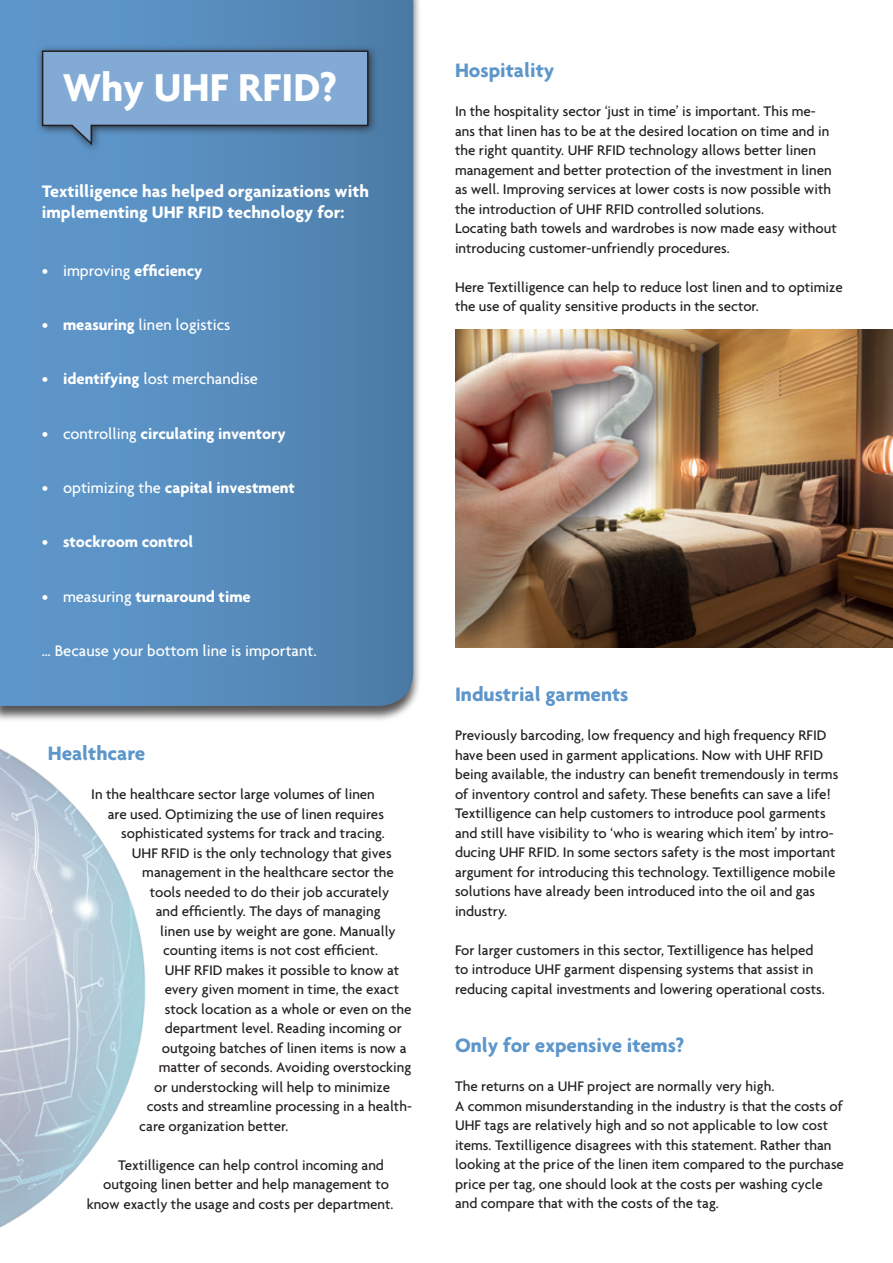
<style>
.page{position:relative;width:893px;height:1263px;background:#fff}
.page>*{position:absolute;margin:0;border:0;box-sizing:border-box;transform-origin:0 0}
.t1{font:700 42px "Agenda";color:#fff}
.t2{font:700 21px "Agenda";color:#5d96ca}
.t3{font:700 18px/21.3px "Agenda";color:#fff}
.t4{font:500 16.5px "Agenda";color:#fff}
.t5{font:700 16.5px "Agenda";color:#fff}
.t6{font:500 15px/19.5px "Agenda";color:#231f20}
.s1{font-weight:700}
.s2{font-weight:500}
</style>
<div class="page">
<img style="left:0;top:748px;width:146px;height:480px">
<div style="left:0;top:0;width:422px;height:722px;background:#231f20;opacity:.75"></div>
<svg style="left:0;top:0;width:413px;height:706px;background:#568cbc"></svg>
<div style="left:35px;top:44px;width:343px;height:110px;background:#231f20;opacity:.75"></div>
<svg style="left:40px;top:50px;width:329px;height:97px;background:#749cc6"></svg>
<img style="left:455px;top:330px;width:438px;height:318px">
<p class="t1" style="left:63px;top:62px;width:276px">Why UHF RFID?</p>
<p class="t2" style="left:455px;top:57px;width:101px">Hospitality</p>
<p class="t6" style="left:455px;top:101px;width:378px">In the hospitality sector ‘just in time’ is important. This me&shy;ans that linen has to be at the desired location on time and in the right quantity. UHF RFID technology allows better linen management and better protection of the investment in linen as well. Improving services at lower costs is now possible with the introduction of UHF RFID controlled solutions.</p>
<p class="t6" style="left:455px;top:218px;width:383px">Locating bath towels and wardrobes is now made easy without introducing customer-unfriendly procedures.</p>
<p class="t6" style="left:455px;top:277px;width:389px">Here Textilligence can help to reduce lost linen and to optimize the use of quality sensitive products in the sector.</p>
<p class="t3" style="left:42px;top:180px;width:329px">Textilligence has helped organizations with implementing UHF RFID technology for:</p>
<p class="t4" style="left:42px;top:260px;width:162px">• improving <span class="s1">efficiency</span></p>
<p class="t4" style="left:42px;top:315px;width:190px">• <span class="s1">measuring</span> linen logistics</p>
<p class="t4" style="left:42px;top:369px;width:218px">• <span class="s1">identifying</span> lost merchandise</p>
<p class="t5" style="left:42px;top:423px;width:245px"><span class="s2">• controlling</span> circulating inventory</p>
<p class="t5" style="left:42px;top:478px;width:255px"><span class="s2">• optimizing the</span> capital investment</p>
<p class="t5" style="left:42px;top:532px;width:153px"><span class="s2">•</span> stockroom control</p>
<p class="t5" style="left:42px;top:586px;width:211px"><span class="s2">• measuring</span> turnaround time</p>
<p class="t4" style="left:42px;top:640px;width:276px">… Because your bottom line is important.</p>
<p class="t2" style="left:48px;top:740px;width:99px">Healthcare</p>
<p class="t6" style="left:91px;top:784px;width:285px">In the healthcare sector large volumes of linen</p>
<p class="t6" style="left:108px;top:804px;width:278px">are used. Optimizing the use of linen requires</p>
<p class="t6" style="left:121px;top:823px;width:265px">sophisticated systems for track and tracing.</p>
<p class="t6" style="left:132px;top:843px;width:261px">UHF RFID is the only technology that gives</p>
<p class="t6" style="left:142px;top:862px;width:253px">management in the healthcare sector the</p>
<p class="t6" style="left:150px;top:882px;width:241px">tools needed to do their job accurately</p>
<p class="t6" style="left:156px;top:901px;width:226px">and efficiently. The days of managing</p>
<p class="t6" style="left:160px;top:921px;width:237px">linen use by weight are gone. Manually</p>
<p class="t6" style="left:163px;top:940px;width:216px">counting items is not cost efficient.</p>
<p class="t6" style="left:165px;top:960px;width:236px">UHF RFID makes it possible to know at</p>
<p class="t6" style="left:165px;top:979px;width:236px">every given moment in time, the exact</p>
<p class="t6" style="left:165px;top:999px;width:248px">stock location as a whole or even on the</p>
<p class="t6" style="left:165px;top:1018px;width:238px">department level. Reading incoming or</p>
<p class="t6" style="left:162px;top:1038px;width:246px">outgoing batches of linen items is now a</p>
<p class="t6" style="left:159px;top:1057px;width:254px">matter of seconds. Avoiding overstocking</p>
<p class="t6" style="left:154px;top:1077px;width:237px">or understocking will help to minimize</p>
<p class="t6" style="left:147px;top:1096px;width:267px">costs and streamline processing in a health-</p>
<p class="t6" style="left:139px;top:1116px;width:150px">care organization better.</p>
<p class="t6" style="left:118px;top:1155px;width:267px">Textilligence can help control incoming and</p>
<p class="t6" style="left:103px;top:1174px;width:287px">outgoing linen better and help management to</p>
<p class="t6" style="left:87px;top:1194px;width:308px">know exactly the usage and costs per department.</p>
<p class="t2" style="left:455px;top:681px;width:175px">Industrial garments</p>
<p class="t6" style="left:455px;top:725px;width:385px">Previously barcoding, low frequency and high frequency RFID have been used in garment applications. Now with UHF RFID being available, the industry can benefit tremendously in terms of inventory control and safety. These benefits can save a life!</p>
<p class="t6" style="left:455px;top:803px;width:382px">Textilligence can help customers to introduce pool garments and still have visibility to ‘who is wearing which item’ by intro&shy;ducing UHF RFID. In some sectors safety is the most important argument for introducing this technology. Textilligence mobile solutions have already been introduced into the oil and gas industry.</p>
<p class="t6" style="left:455px;top:940px;width:371px">For larger customers in this sector, Textilligence has helped to introduce UHF garment dispensing systems that assist in reducing capital investments and lowering operational costs.</p>
<p class="t2" style="left:455px;top:1032px;width:231px">Only for expensive items?</p>
<p class="t6" style="left:455px;top:1076px;width:321px">The returns on a UHF project are normally very high.</p>
<p class="t6" style="left:455px;top:1096px;width:390px">A common misunderstanding in the industry is that the costs of UHF tags are relatively high and so not applicable to low cost items. Textilligence disagrees with this statement. Rather than looking at the price of the linen item compared to the purchase price per tag, one should look at the costs per washing cycle and compare that with the costs of the tag.</p>
</div>
